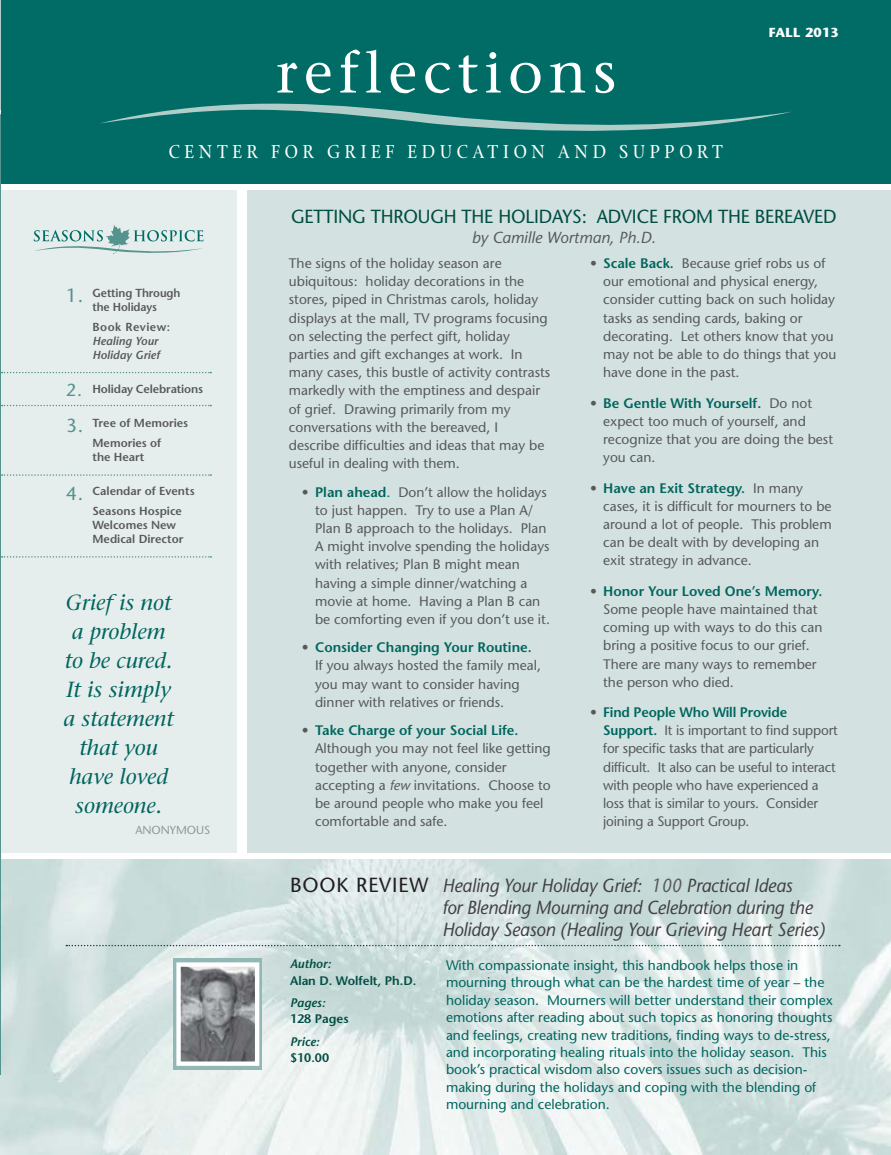
<style>
.page{position:relative;width:891px;height:1155px;background:#fff}
.page>*{position:absolute;margin:0;border:0;box-sizing:border-box;transform-origin:0 0}
.t1{font:58.2px "Stone Serif";letter-spacing:.1em;color:#fff}
.t2{font:italic 21.9px/29.1px "Stone Serif";color:#00655e;text-align:center}
.t3{font:20.4px "Stone Print Roman SC";letter-spacing:.225em;color:#fff}
.t4{font:italic 18.9px/21.9px "Stone Sans";letter-spacing:-.01em;color:#414042;scale:.95 1}
.t5{font:18.9px "Stone Sans";letter-spacing:-.01em;color:#004d43}
.t6{font:18.9px "Stone Sans";color:#55938e}
.t7{font:17.4px "Stone Sans";color:#55938e}
.t8{font:italic 16.05px "Stone Sans";color:#58595b}
.t9{font:13.8px/18.1px "Stone Sans";color:#58595b}
.t10{font:13.8px/17.4px "Stone Sans";color:#00655e}
.t11{font:700 13.05px "Stone Sans";letter-spacing:.02em;color:#fff}
.t12{font:600 12.3px "Stone Sans";color:#004d43}
.t13{font:italic 600 12.3px "Stone Sans";color:#004d43}
.t14{font:600 11.7px/14px "Stone Sans";color:#58595b}
.t15{font:italic 600 11.7px/14px "Stone Sans";color:#58595b}
.t16{font:600 11.7px "Stone Sans";letter-spacing:.04em;color:#58595b}
.t17{font:11.7px "Stone Sans";color:#939598}
.s1{font-weight:600}
.s2{font-weight:600;color:#00655e}
.s3{color:#00655e}
.s4{font-style:italic}
.s5{font-style:normal;font-size:20.4px;color:#231f20}
.s6{color:#58595b}
</style>
<div class="page">
<img style="left:1px;top:859px;width:890px;height:296px">
<div style="left:247px;top:191px;width:644px;height:662px;background:#d3e2e0"></div>
<div style="left:1px;top:0;width:890px;height:184px;background:#006c65"></div>
<hr style="left:0;top:0;width:1px;height:112px;background:#b1cdca">
<hr style="left:0;top:112px;width:1px;height:963px;background:#55938e">
<svg style="left:100px;top:103px;width:692px;height:28px"></svg>
<div style="left:1px;top:191px;width:236px;height:662px;background:#e6eeed"></div>
<svg style="left:34px;top:224px;width:170px;height:30px"></svg>
<svg style="left:2px;top:372px;width:209px;height:1px"></svg>
<svg style="left:2px;top:405px;width:209px;height:1px"></svg>
<svg style="left:2px;top:474px;width:209px;height:2px"></svg>
<svg style="left:2px;top:556px;width:209px;height:1px"></svg>
<svg style="left:66px;top:944px;width:774px;height:2px;background:#a5c1bf"></svg>
<div style="left:174px;top:958px;width:88px;height:111px;background:linear-gradient(to right,#91b8b5,#91b8b5)"></div>
<img style="left:181px;top:967px;width:73px;height:93px">
<div style="left:176px;top:962px;width:83px;height:103px;border:4px solid #fff"></div>
<h1 class="t1" style="left:276px;top:49px;width:342px">reflections</h1>
<h3 class="t3" style="left:169px;top:139px;width:556px">CENTER FOR GRIEF EDUCATION AND SUPPORT</h3>
<p class="t11" style="left:769px;top:28px;width:71px">FALL 2013</p>
<h3 class="t6" style="left:66px;top:288px;width:19px">1.</h3>
<p class="t7" style="left:66px;top:383px;width:17px">2.</p>
<h3 class="t6" style="left:66px;top:418px;width:19px">3.</h3>
<h3 class="t6" style="left:66px;top:486px;width:19px">4.</h3>
<p class="t14" style="left:92px;top:287px;width:90px">Getting Through the Holidays</p>
<p class="t16" style="left:92px;top:323px;width:79px">Book Review:</p>
<p class="t15" style="left:92px;top:335px;width:69px">Healing Your<br>Holiday Grief</p>
<p class="t14" style="left:92px;top:383px;width:112px">Holiday Celebrations</p>
<p class="t14" style="left:92px;top:413px;width:97px;line-height:20.5px">Tree of Memories<br>Memories of</p>
<p class="t14" style="left:92px;top:451px;width:53px">the Heart</p>
<p class="t14" style="left:92px;top:481px;width:104px;line-height:20.5px">Calendar of Events<br>Seasons Hospice</p>
<p class="t14" style="left:92px;top:519px;width:92px">Welcomes New<br>Medical Director</p>
<h2 class="t2" style="left:64px;top:589px;width:112px">Grief is not a problem to be cured.<br>It is simply a statement that you have loved someone.</h2>
<p class="t17" style="left:135px;top:825px;width:76px">ANONYMOUS</p>
<h3 class="t5" style="left:291px;top:209px;width:547px">GETTING THROUGH THE HOLIDAYS: ADVICE FROM THE BEREAVED</h3>
<p class="t8" style="left:472px;top:231px;width:186px">by Camille Wortman, Ph.D.</p>
<p class="t9" style="left:289px;top:255px;width:263px">The signs of the holiday season are ubiquitous: holiday decorations in the stores, piped in Christmas carols, holiday displays at the mall, TV programs focusing on selecting the perfect gift, holiday parties and gift exchanges at work. In many cases, this bustle of activity contrasts markedly with the emptiness and despair of grief. Drawing primarily from my conversations with the bereaved, I describe difficulties and ideas that may be useful in dealing with them.</p>
<p class="t9" style="left:315px;top:484px;width:236px;text-indent:-13px"><span class="s1">•</span> <span class="s2">Plan ahead</span><span class="s3">.</span> Don’t allow the holidays to just happen. Try to use a Plan A/ Plan B approach to the holidays. Plan A might involve spending the holidays with relatives; Plan B might mean having a simple dinner/watching a movie at home. Having a Plan B can be comforting even if you don’t use it.</p>
<p class="t9" style="left:315px;top:640px;width:227px;text-indent:-13px"><span class="s1">•</span> <span class="s2">Consider Changing Your Routine.<br></span>If you always hosted the family meal, you may want to consider having dinner with relatives or friends.</p>
<p class="t9" style="left:315px;top:722px;width:237px;text-indent:-13px"><span class="s1">•</span> <span class="s2">Take Charge of your Social Life.<br></span>Although you may not feel like getting together with anyone, consider accepting a <span class="s4">few</span> invitations. Choose to be around people who make you feel comfortable and safe.</p>
<p class="t9" style="left:603px;top:255px;width:235px;text-indent:-13px"><span class="s1">•</span> <span class="s2">Scale Back.</span> Because grief robs us of our emotional and physical energy, consider cutting back on such holiday tasks as sending cards, baking or decorating. Let others know that you may not be able to do things that you have done in the past.</p>
<p class="t9" style="left:603px;top:395px;width:231px;text-indent:-13px"><span class="s1">•</span> <span class="s2">Be Gentle With Yourself.</span> Do not expect too much of yourself, and recognize that you are doing the best you can.</p>
<p class="t9" style="left:603px;top:480px;width:230px;text-indent:-13px"><span class="s1">•</span> <span class="s2">Have an Exit Strategy.</span> In many cases, it is difficult for mourners to be around a lot of people. This problem can be dealt with by developing an exit strategy in advance.</p>
<p class="t9" style="left:603px;top:583px;width:221px;text-indent:-13px"><span class="s1">•</span> <span class="s2">Honor Your Loved One’s Memory.<br></span>Some people have maintained that coming up with ways to do this can bring a positive focus to our grief.<br>There are many ways to remember the person who died.</p>
<p class="t9" style="left:603px;top:704px;width:236px;text-indent:-13px"><span class="s1">•</span> <span class="s2">Find People Who Will Provide Support.</span> It is important to find support for specific tasks that are particularly difficult. It also can be useful to interact with people who have experienced a loss that is similar to yours. Consider joining a Support Group.</p>
<h3 class="t4" style="left:442px;top:876px;width:404px;text-indent:-152px"><span class="s5">BOOK REVIEW</span> Healing Your Holiday Grief: <span class="s6">100</span> Practical Ideas<br>for Blending Mourning and Celebration during the<br>Holiday Season (Healing Your Grieving Heart Series)</h3>
<p class="t13" style="left:290px;top:959px;width:42px">Author:</p>
<p class="t12" style="left:290px;top:975px;width:128px">Alan D. Wolfelt, Ph.D.</p>
<p class="t13" style="left:290px;top:998px;width:37px">Pages:</p>
<p class="t12" style="left:290px;top:1014px;width:60px">128 Pages</p>
<p class="t13" style="left:290px;top:1036px;width:31px">Price:</p>
<p class="t12" style="left:290px;top:1052px;width:41px">$10.00</p>
<p class="t10" style="left:446px;top:957px;width:388px">With compassionate insight, this handbook helps those in mourning through what can be the hardest time of year – the holiday season. Mourners will better understand their complex emotions after reading about such topics as honoring thoughts and feelings, creating new traditions, finding ways to de-stress, and incorporating healing rituals into the holiday season. This book’s practical wisdom also covers issues such as decision&shy;making during the holidays and coping with the blending of mourning and celebration.</p>
</div>
